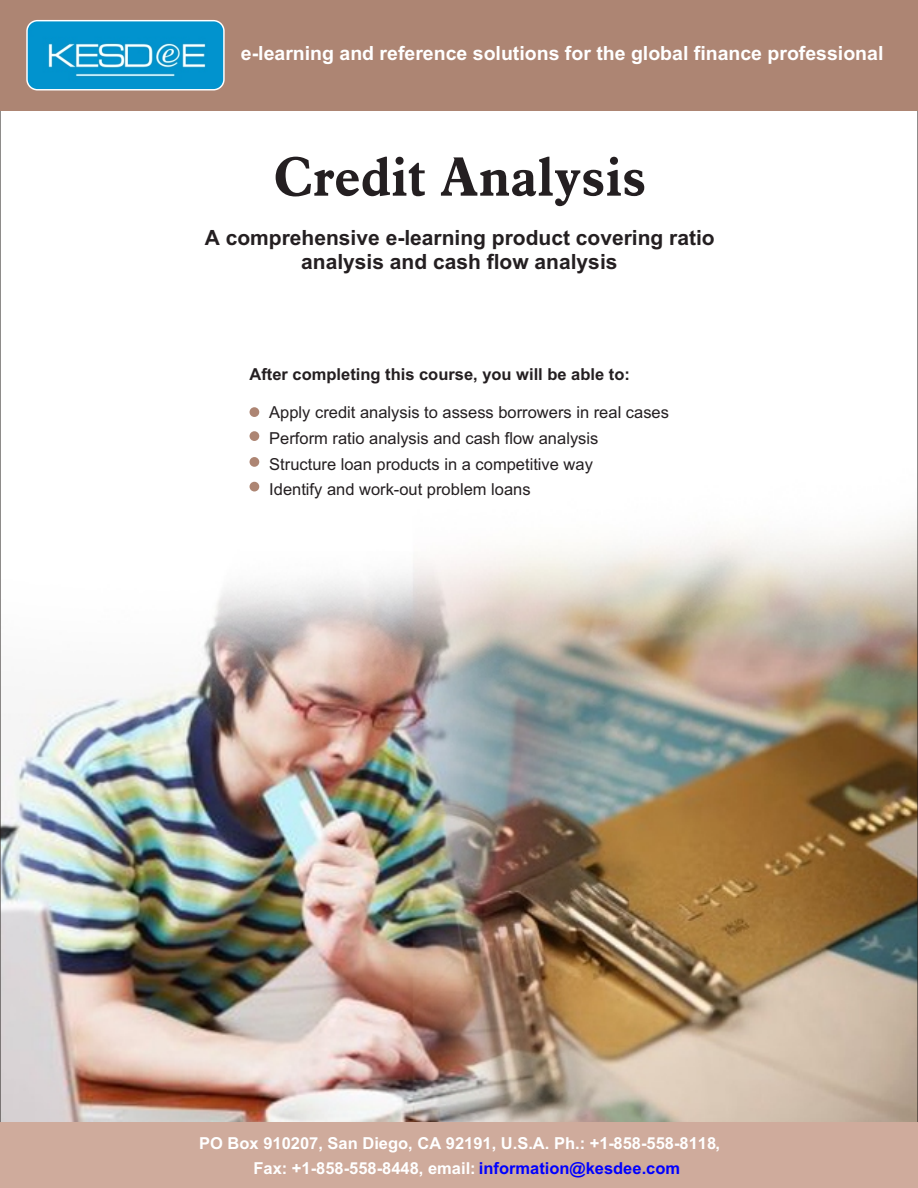
<style>
.page{position:relative;width:918px;height:1188px;background:#fff}
.page>*{position:absolute;margin:0;border:0;box-sizing:border-box;transform-origin:0 0}
.t1{font:700 54px "Aldine 721 BT";color:#241f21}
.t2{font:700 21px/23.4px "Arial";color:#241f21;text-align:center}
.t3{font:700 19.5px "Arial";color:#fff}
.t4{font:16.5px/25.8px "Arial";color:#241f21}
.t5{font:700 16.5px/25.3px "Arial";color:#fff}
.t6{font:700 16.5px "Arial";color:#241f21}
.s1{color:#00f}
</style>
<div class="page">
<img style="left:2px;top:435px;width:914px;height:688px">
<div style="left:0;top:0;width:918px;height:111px;background:#ad8573"></div>
<div style="left:0;top:1123px;width:918px;height:65px;background:#cfab9c"></div>
<div style="left:250px;top:407px;width:9px;height:10px;background:#ad8573;border-radius:50%"></div>
<div style="left:250px;top:431px;width:9px;height:10px;background:#ad8573;border-radius:50%"></div>
<div style="left:250px;top:457px;width:9px;height:10px;background:#ad8573;border-radius:50%"></div>
<div style="left:250px;top:482px;width:9px;height:9px;background:#ad8573;border-radius:50%"></div>
<svg style="left:26px;top:20px;width:199px;height:70px"></svg>
<p class="t3" style="left:241px;top:46px;width:644px">e-learning and reference solutions for the global finance professional</p>
<h1 class="t1" style="left:274px;top:155px;width:374px">Credit Analysis</h1>
<p class="t2" style="left:205px;top:228px;width:511px">A comprehensive e-learning product covering ratio analysis and cash flow analysis</p>
<p class="t6" style="left:250px;top:368px;width:382px">After completing this course, you will be able to:</p>
<p class="t4" style="left:269px;top:401px;width:401px">Apply credit analysis to assess borrowers in real cases Perform ratio analysis and cash flow analysis Structure loan products in a competitive way<br>Identify and work-out problem loans</p>
<p class="t5" style="left:253px;top:1132px;width:468px;text-indent:-54px">PO Box 910207, San Diego, CA 92191, U.S.A. Ph.: +1-858-558-8118,<br>Fax: +1-858-558-8448, email: <span class="s1">information@kesdee.com</span></p>
</div>
